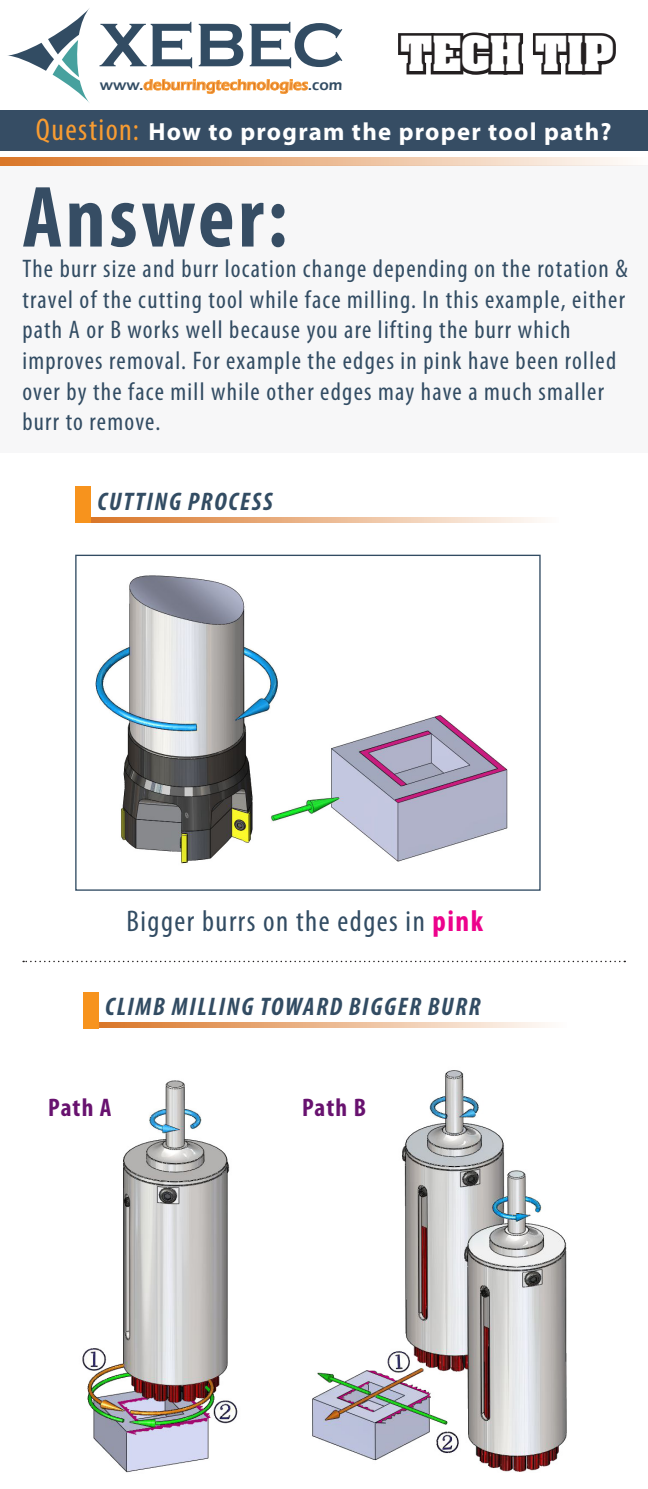
<style>
.page{position:relative;width:648px;height:1489px;background:#fff}
.page>*{position:absolute;margin:0;border:0;box-sizing:border-box;transform-origin:0 0}
.t1{font:700 condensed 87.75px "Myriad Pro";letter-spacing:.04em;color:#364d64}
.t2{font:700 41.1px "Aachen";letter-spacing:.005em;color:#fff}
.t3{font:condensed 30px "Myriad Pro";letter-spacing:.05em;color:#324c63}
.t4{font:condensed 25.5px/30.6px "Myriad Pro";letter-spacing:.05em;color:#324c63;text-align:justify}
.t5{font:italic 700 condensed 25.5px "Myriad Pro";letter-spacing:.07em;color:#324c63}
.t6{font:700 condensed 25.5px "Myriad Pro";letter-spacing:.04em;color:#68126f}
.t7{font:700 24.9px "Myriad Pro";letter-spacing:.05em;color:#fff}
.t8{font:600 15.15px "Eras ITC";color:#da7728}
.s1{color:#324c63}
.s2{font-weight:400;font-stretch:condensed;font-size:31.5px;color:#f89c32}
.s3{font-weight:700;color:#ed028c}
</style>
<div class="page">
<div style="left:0;top:165px;width:648px;height:288px;background:#f7f7f8"></div>
<div style="left:0;top:110px;width:648px;height:40px;background:#364d64"></div>
<svg style="left:0;top:157px;width:623px;height:8px;background:#ebb78e"></svg>
<svg style="left:7px;top:8px;width:83px;height:95px"></svg>
<svg style="left:100px;top:22px;width:242px;height:72px"></svg>
<svg style="left:398px;top:32px;width:218px;height:43px"></svg>
<div style="left:75px;top:487px;width:16px;height:36px;background:#f7931d"></div>
<svg style="left:91px;top:517px;width:450px;height:6px;background:#ebb78e"></svg>
<img style="left:95px;top:575px;width:413px;height:289px">
<div style="left:75px;top:554px;width:466px;height:336px;border:1px solid #324c63"></div>
<div style="left:83px;top:992px;width:16px;height:36px;background:#f7931d"></div>
<svg style="left:99px;top:1022px;width:449px;height:6px;background:#ebb78e"></svg>
<img style="left:82px;top:1080px;width:156px;height:393px">
<img style="left:312px;top:1070px;width:255px;height:402px">
<svg style="left:23px;top:960px;width:602px;height:2px"></svg>
<p class="t8" style="left:100px;top:76px;width:244px"><span class="s1">www.</span>deburringtechnologies<span class="s1">.com</span></p>
<p class="t2" style="left:401px;top:23px;width:214px">TECH TIP</p>
<p class="t7" style="left:36px;top:115px;width:577px"><span class="s2">Question:</span> How to program the proper tool path?</p>
<p class="t1" style="left:22px;top:162px;width:267px">Answer:</p>
<p class="t4" style="left:22px;top:253px;width:607px">The burr size and burr location change depending on the rotation &amp; travel of the cutting tool while face milling. In this example, either path A or B works well because you are lifting the burr which</p>
<p class="t4" style="left:22px;top:345px;width:595px">improves removal. For example the edges in pink have been rolled over by the face mill while other edges may have a much smaller</p>
<p class="t4" style="left:22px;top:406px;width:139px">burr to remove.</p>
<p class="t5" style="left:98px;top:485px;width:177px">CUTTING PROCESS</p>
<p class="t3" style="left:127px;top:903px;width:358px">Bigger burrs on the edges in <span class="s3">pink</span></p>
<p class="t5" style="left:105px;top:990px;width:377px">CLIMB MILLING TOWARD BIGGER BURR</p>
<p class="t6" style="left:48px;top:1091px;width:65px">Path A</p>
<p class="t6" style="left:302px;top:1091px;width:66px">Path B</p>
</div>
